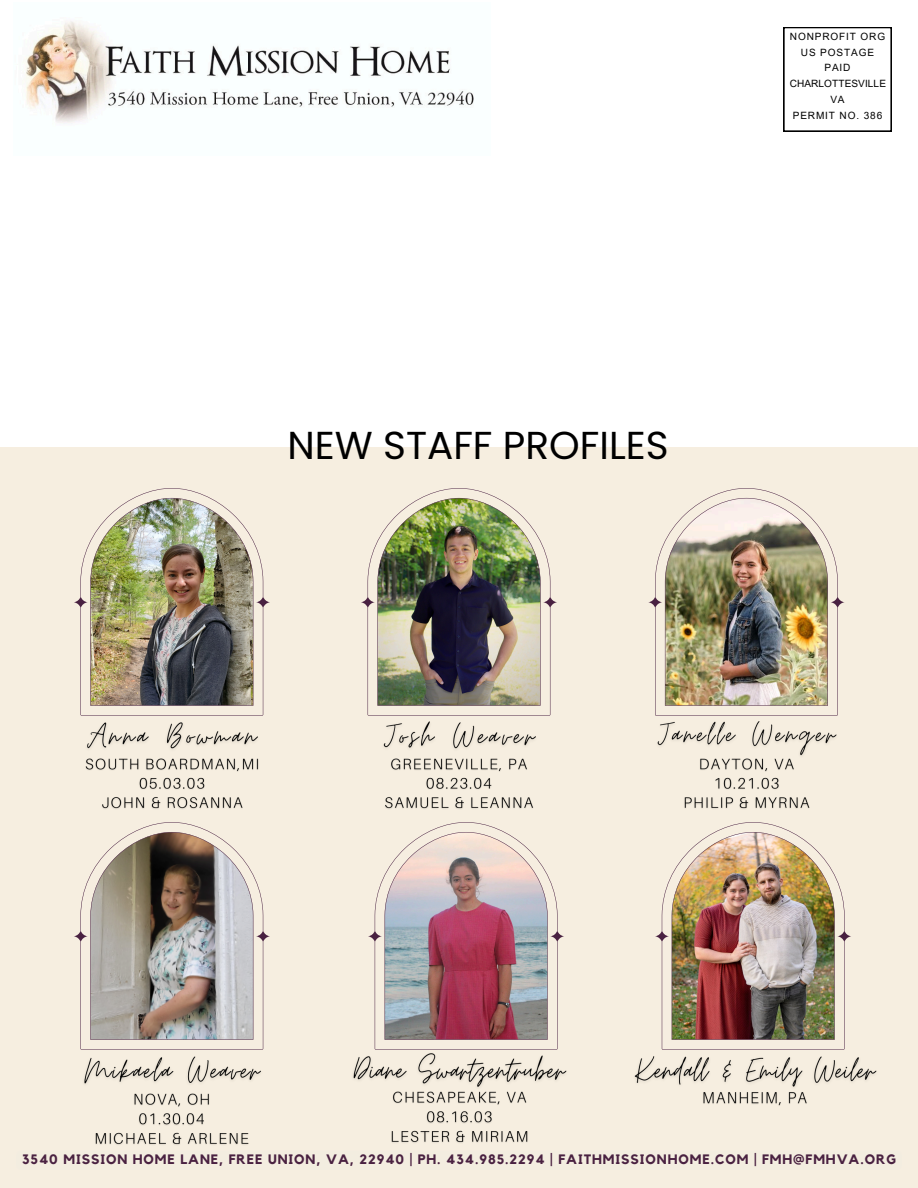
<style>
.page{position:relative;width:918px;height:1188px;background:#fff}
.page>*{position:absolute;margin:0;border:0;box-sizing:border-box;transform-origin:0 0}
.t1{font:39px "Poppins";color:#000}
.t2{font:700 13.65px "Kollektif";letter-spacing:.07em;color:#492141}
.t3{font:10.05px "Arial MT Pro";letter-spacing:.085em;color:#000}
.t4{font:10.05px "Arial MT Pro";letter-spacing:.01em;color:#000}
</style>
<div class="page">
<img style="left:25px;top:21px;width:449px;height:102px">
<svg style="left:784px;top:27px;width:108px;height:104px"></svg>
<div style="left:0;top:447px;width:918px;height:741px;background:#f6eee0"></div>
<img style="left:648px;top:488px;width:197px;height:226px">
<img style="left:368px;top:822px;width:196px;height:226px">
<img style="left:361px;top:488px;width:196px;height:228px">
<img style="left:74px;top:822px;width:196px;height:226px">
<img style="left:74px;top:488px;width:196px;height:226px">
<img style="left:655px;top:822px;width:196px;height:226px">
<img style="left:655px;top:714px;width:183px;height:40px">
<img style="left:684px;top:754px;width:126px;height:55px">
<img style="left:353px;top:1048px;width:214px;height:40px">
<img style="left:391px;top:1091px;width:137px;height:52px">
<img style="left:377px;top:714px;width:166px;height:35px">
<img style="left:80px;top:1048px;width:184px;height:36px">
<img style="left:95px;top:1093px;width:154px;height:52px">
<img style="left:80px;top:714px;width:184px;height:35px">
<img style="left:85px;top:758px;width:174px;height:51px">
<img style="left:385px;top:758px;width:149px;height:51px">
<img style="left:703px;top:1095px;width:104px;height:11px">
<img style="left:634px;top:1048px;width:243px;height:47px">
<p class="t3" style="left:790px;top:32px;width:97px">NONPROFIT ORG</p>
<p class="t3" style="left:801px;top:48px;width:75px">US POSTAGE</p>
<p class="t3" style="left:825px;top:64px;width:28px">PAID</p>
<p class="t4" style="left:790px;top:80px;width:98px">CHARLOTTESVILLE</p>
<p class="t3" style="left:830px;top:95px;width:16px">VA</p>
<p class="t3" style="left:793px;top:111px;width:91px">PERMIT NO. 386</p>
<p class="t1" style="left:287px;top:418px;width:383px">NEW STAFF PROFILES</p>
<h5 class="t2" style="left:22px;top:1153px;width:875px">3540 MISSION HOME LANE, FREE UNION, VA, 22940 | PH. 434.985.2294 | FAITHMISSIONHOME.COM | FMH@FMHVA.ORG</h5>
</div>
